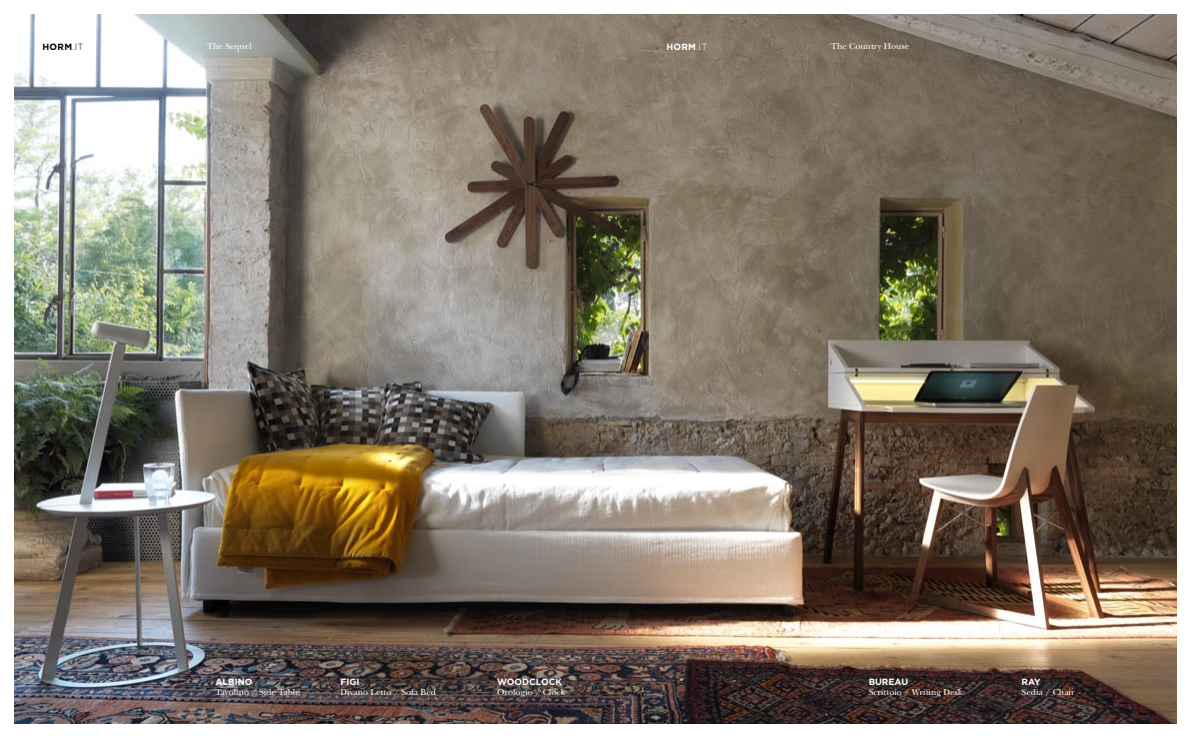
<style>
.page{position:relative;width:1191px;height:738px;background:#fff}
.page>*{position:absolute;margin:0;border:0;box-sizing:border-box;transform-origin:0 0}
.t1{font:9px "New Baskerville Std";color:#fff}
.t2{font:700 9px "Gotham";color:#fff}
.t3{font:700 9px "Gotham";color:#000}
.s1{font-weight:300}
</style>
<div class="page">
<img style="left:14px;top:14px;width:1162px;height:709px">
<p class="t3" style="left:43px;top:42px;width:42px">HORM<span class="s1">.IT</span></p>
<p class="t1" style="left:207px;top:41px;width:46px">The Sequel</p>
<p class="t2" style="left:666px;top:42px;width:42px">HORM<span class="s1">.IT</span></p>
<p class="t1" style="left:831px;top:41px;width:80px">The Country House</p>
<p class="t2" style="left:215px;top:676px;width:38px">ALBINO</p>
<p class="t1" style="left:215px;top:686px;width:86px">Tavolino / Side Table</p>
<p class="t2" style="left:340px;top:676px;width:21px">FIGI</p>
<p class="t1" style="left:340px;top:686px;width:97px">Divano Letto / Sofa Bed</p>
<p class="t2" style="left:497px;top:676px;width:66px">WOODCLOCK</p>
<p class="t1" style="left:497px;top:686px;width:70px">Orologio / Clock</p>
<p class="t2" style="left:868px;top:676px;width:41px">BUREAU</p>
<p class="t1" style="left:868px;top:686px;width:95px">Scrittoio / Writing Desk</p>
<p class="t2" style="left:1021px;top:676px;width:21px">RAY</p>
<p class="t1" style="left:1021px;top:686px;width:55px">Sedia / Chair</p>
</div>
